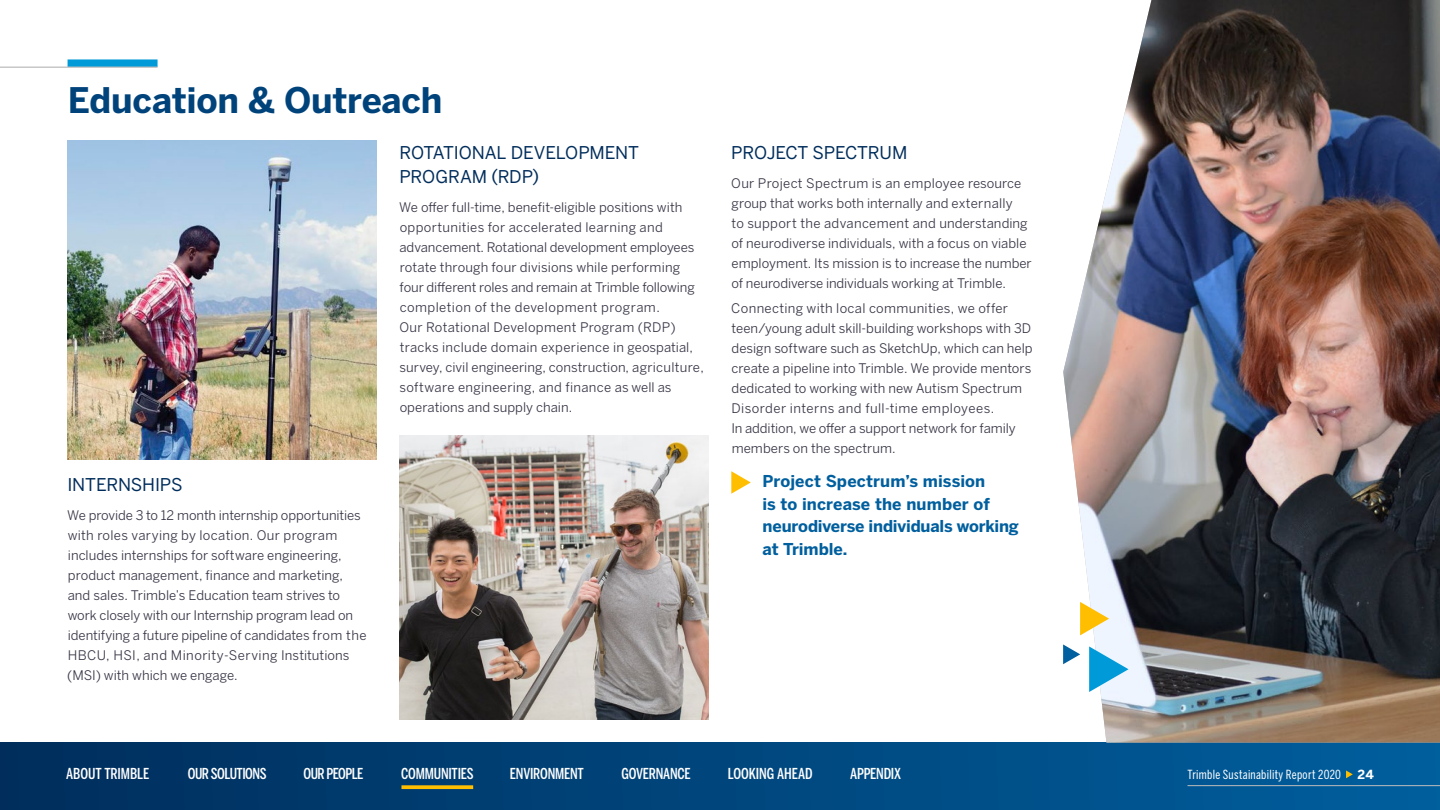
<style>
.page{position:relative;width:1440px;height:810px;background:#fff}
.page>*{position:absolute;margin:0;border:0;box-sizing:border-box;transform-origin:0 0}
.t1{font:700 35px "Benton Sans";letter-spacing:-.005em;color:#00437b}
.t2{font:17.5px/23.8px "Benton Sans";letter-spacing:-.01em;color:#002d5b}
.t3{font:700 16.25px/22.5px "Benton Sans";color:#005f9e}
.t4{font:500 15px "Benton Sans Compressed";letter-spacing:-.015em;color:#fff}
.t5{font:500 15px "Benton Sans Compressed";letter-spacing:-.035em;color:#fff}
.t6{font:13.12px/20px "Benton Sans";color:#363545}
.t7{font:12.5px "Benton Sans Compressed";letter-spacing:.025em;color:#fff}
.t8{font:700 12.5px "Benton Sans";color:#fff}
</style>
<div class="page">
<div style="left:0;top:742px;width:1440px;height:68px;background:linear-gradient(to right,#002d5c,#015f9d)"></div>
<svg style="left:1346px;top:770px;width:7px;height:8px"></svg>
<div style="left:68px;top:59px;width:90px;height:8px;background:#009ad9"></div>
<hr style="left:0;top:67px;width:158px;height:1px;background:#bebcbd">
<hr style="left:1188px;top:785px;width:252px;height:1px;background:#bebcbd">
<img style="left:1063px;top:0;width:377px;height:743px">
<svg style="left:401px;top:785px;width:72px;height:4px"></svg>
<img style="left:67px;top:141px;width:310px;height:319px">
<img style="left:399px;top:435px;width:310px;height:285px">
<svg style="left:1080px;top:602px;width:29px;height:33px"></svg>
<svg style="left:1089px;top:646px;width:40px;height:46px;background:#7ac8ec"></svg>
<svg style="left:1063px;top:644px;width:17px;height:20px"></svg>
<svg style="left:731px;top:471px;width:20px;height:23px"></svg>
<h1 class="t1" style="left:68px;top:78px;width:376px">Education &amp; Outreach</h1>
<h2 class="t2" style="left:67px;top:473px;width:117px">INTERNSHIPS</h2>
<p class="t6" style="left:67px;top:506px;width:301px">We provide 3 to 12 month internship opportunities with roles varying by location. Our program includes internships for software engineering, product management, finance and marketing, and sales. Trimble’s Education team strives to work closely with our Internship program lead on identifying a future pipeline of candidates from the HBCU, HSI, and Minority-Serving Institutions (MSI) with which we engage.</p>
<h2 class="t2" style="left:399px;top:141px;width:241px">ROTATIONAL DEVELOPMENT<br>PROGRAM (RDP)</h2>
<p class="t6" style="left:399px;top:197px;width:306px">We offer full-time, benefit-eligible positions with opportunities for accelerated learning and advancement. Rotational development employees rotate through four divisions while performing four different roles and remain at Trimble following completion of the development program.<br>Our Rotational Development Program (RDP) tracks include domain experience in geospatial, survey, civil engineering, construction, agriculture, software engineering, and finance as well as operations and supply chain.</p>
<h2 class="t2" style="left:731px;top:141px;width:178px">PROJECT SPECTRUM</h2>
<p class="t6" style="left:731px;top:173px;width:302px">Our Project Spectrum is an employee resource group that works both internally and externally<br>to support the advancement and understanding of neurodiverse individuals, with a focus on viable employment. Its mission is to increase the number of neurodiverse individuals working at Trimble.</p>
<p class="t6" style="left:731px;top:299px;width:303px">Connecting with local communities, we offer teen/young adult skill-building workshops with 3D design software such as SketchUp, which can help create a pipeline into Trimble. We provide mentors dedicated to working with new Autism Spectrum Disorder interns and full-time employees.<br>In addition, we offer a support network for family members on the spectrum.</p>
<p class="t3" style="left:762px;top:470px;width:258px">Project Spectrum’s mission<br>is to increase the number of neurodiverse individuals working at Trimble.</p>
<p class="t4" style="left:66px;top:764px;width:85px">ABOUT TRIMBLE</p>
<p class="t5" style="left:188px;top:764px;width:80px">OUR SOLUTIONS</p>
<p class="t5" style="left:303px;top:764px;width:61px">OUR PEOPLE</p>
<p class="t4" style="left:401px;top:764px;width:74px">COMMUNITIES</p>
<p class="t4" style="left:510px;top:764px;width:75px">ENVIRONMENT</p>
<p class="t4" style="left:622px;top:764px;width:71px">GOVERNANCE</p>
<p class="t4" style="left:728px;top:764px;width:86px">LOOKING AHEAD</p>
<p class="t4" style="left:850px;top:764px;width:52px">APPENDIX</p>
<p class="t7" style="left:1188px;top:767px;width:155px">Trimble Sustainability Report 2020</p>
<p class="t8" style="left:1358px;top:767px;width:18px">24</p>
</div>
